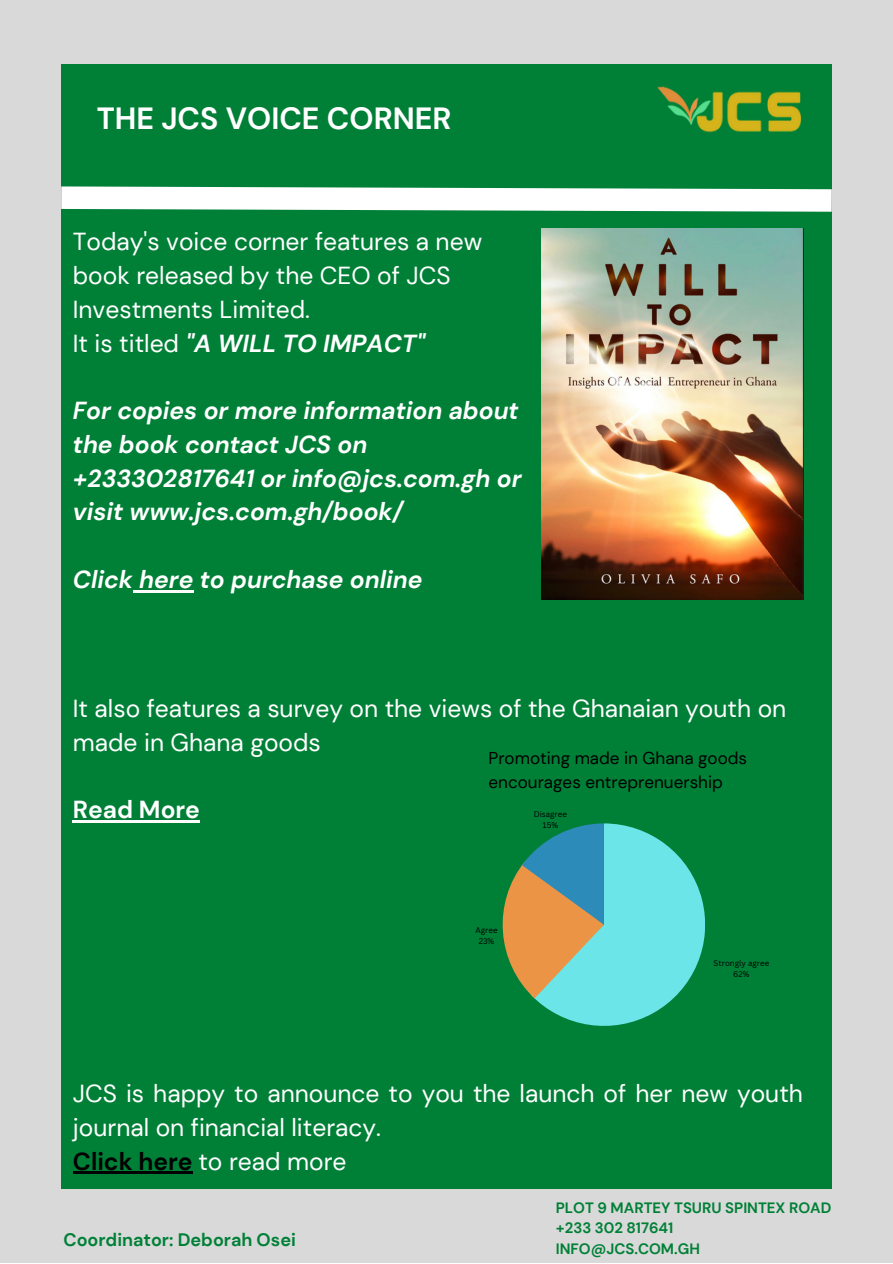
<style>
.page{position:relative;width:893px;height:1264px;background:#fff}
.page>*{position:absolute;margin:0;border:0;box-sizing:border-box;transform-origin:0 0}
.t1{font:700 30.6px "DM Sans";color:#fff}
.t2{font:24.6px/33.8px "DM Sans";color:#fff}
.t3{font:italic 700 24.6px/33.8px "DM Sans";color:#fff}
.t4{font:700 24.6px "DM Sans";color:#fff}
.t5{font:700 18px "DM Sans";color:#008037}
.t6{font:17.1px/23.5px "DM Sans";color:#000}
.t7{font:700 15px "DM Sans";color:#008037}
.t8{font:7.95px "Canva Sans";color:#000}
.s1{font-weight:400;font-style:normal}
.s2{font-weight:700;color:#000}
</style>
<div class="page">
<div style="left:0;top:0;width:892px;height:1262px;background:#d9d9d9"></div>
<div style="left:61px;top:65px;width:770px;height:1124px;background:#008037"></div>
<svg style="left:61px;top:175px;width:771px;height:48px"></svg>
<img style="left:657px;top:86px;width:144px;height:47px">
<img style="left:541px;top:228px;width:262px;height:371px">
<svg style="left:133px;top:590px;width:6px;height:2px"></svg>
<hr style="left:139px;top:590px;width:54px;height:2px;background:#fff">
<hr style="left:73px;top:820px;width:127px;height:2px;background:#fff">
<svg style="left:502px;top:823px;width:203px;height:202px"></svg>
<hr style="left:73px;top:1171px;width:119px;height:2px;background:#000">
<p class="t1" style="left:97px;top:98px;width:356px">THE JCS VOICE CORNER</p>
<p class="t2" style="left:73px;top:225px;width:411px">Today's voice corner features a new book released by the CEO of JCS<br>Investments Limited.</p>
<p class="t3" style="left:73px;top:326px;width:353px"><span class="s1">It is titled</span> "A WILL TO IMPACT"</p>
<p class="t3" style="left:73px;top:394px;width:450px">For copies or more information about the book contact JCS on +233302817641 or info@jcs.com.gh or visit www.jcs.com.gh/book/</p>
<p class="t3" style="left:73px;top:562px;width:351px">Click here to purchase online</p>
<p class="t2" style="left:73px;top:691px;width:714px">It also features a survey on the views of the Ghanaian youth on made in Ghana goods</p>
<p class="t6" style="left:488px;top:746px;width:260px">Promoting made in Ghana goods encourages entreprenuership</p>
<p class="t4" style="left:73px;top:793px;width:129px">Read More</p>
<p class="t8" style="left:533px;top:808px;width:35px">Disagree</p>
<p class="t8" style="left:542px;top:819px;width:17px">15%</p>
<p class="t8" style="left:475px;top:924px;width:24px">Agree</p>
<p class="t8" style="left:478px;top:935px;width:17px">23%</p>
<p class="t8" style="left:713px;top:957px;width:57px">Strongly agree</p>
<p class="t8" style="left:733px;top:968px;width:18px">62%</p>
<p class="t2" style="left:73px;top:1076px;width:731px">JCS is happy to announce to you the launch of her new youth journal on financial literacy.</p>
<p class="t2" style="left:73px;top:1144px;width:275px"><span class="s2">Click here</span> to read more</p>
<p class="t5" style="left:63px;top:1228px;width:234px">Coordinator: Deborah Osei</p>
<p class="t7" style="left:556px;top:1198px;width:277px">PLOT 9 MARTEY TSURU SPINTEX ROAD</p>
<p class="t7" style="left:556px;top:1218px;width:119px">+233 302 817641</p>
<p class="t7" style="left:556px;top:1238px;width:145px">INFO@JCS.COM.GH</p>
</div>
